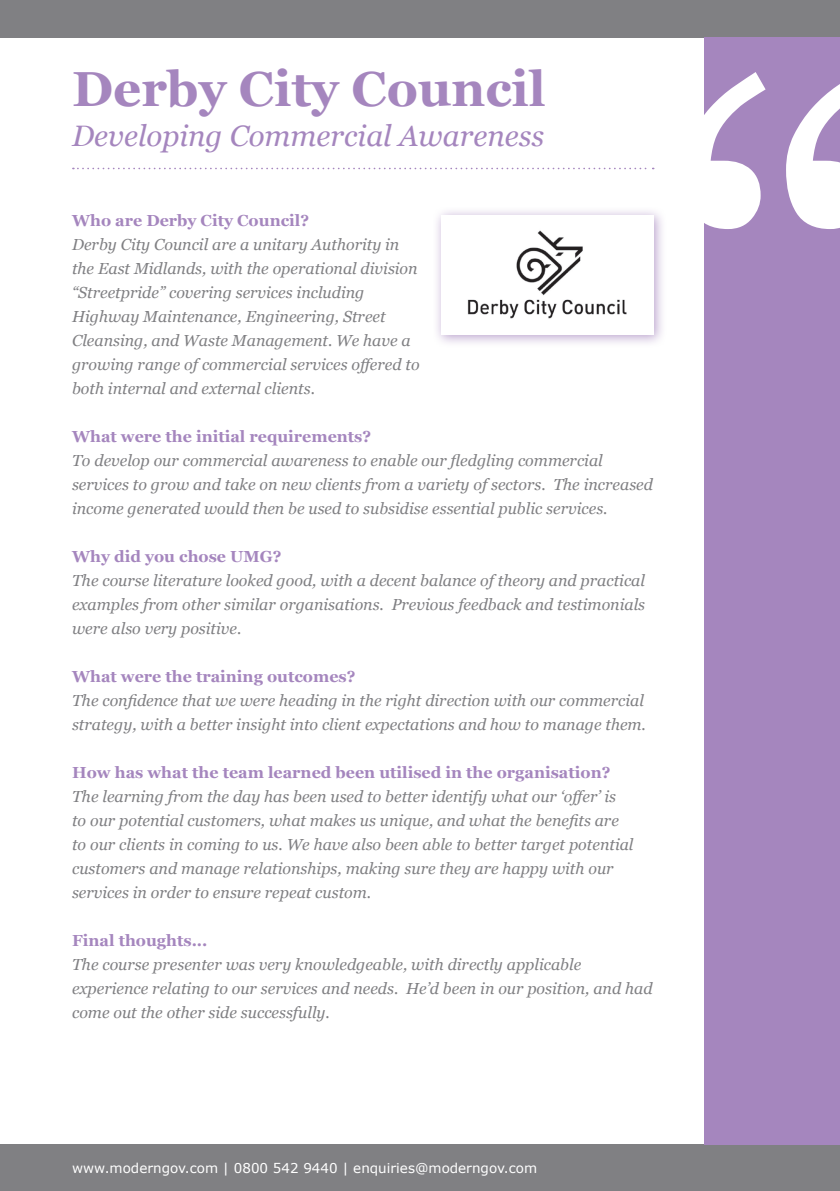
<style>
.page{position:relative;width:840px;height:1191px;background:#fff}
.page>*{position:absolute;margin:0;border:0;box-sizing:border-box;transform-origin:0 0}
.t1{font:700 49.2px "Georgia";color:#a586be}
.t2{font:italic 29.6px "Georgia";color:#a586be}
.t3{font:italic 16px/24px "Georgia";color:#808083}
.t4{font:700 16px "Georgia";color:#a586be}
.t5{font:13.4px "Verdana";color:#fff}
</style>
<div class="page">
<div style="left:0;top:1144px;width:839px;height:47px;background:#808083"></div>
<div style="left:0;top:0;width:839px;height:37px;background:#808083"></div>
<div style="left:704px;top:37px;width:135px;height:1107px;background:#a586be"></div>
<svg style="left:704px;top:72px;width:135px;height:157px"></svg>
<svg style="left:73px;top:168px;width:580px;height:1px"></svg>
<div style="left:432px;top:206px;width:235px;height:142px;background:#a586be;opacity:.75"></div>
<div style="left:440px;top:215px;width:213px;height:119px;background:#fff"></div>
<img style="left:467px;top:230px;width:160px;height:89px">
<p class="t1" style="left:72px;top:57px;width:475px">Derby City Council</p>
<p class="t2" style="left:72px;top:117px;width:473px">Developing Commercial Awareness</p>
<p class="t4" style="left:72px;top:210px;width:238px">Who are Derby City Council?</p>
<p class="t3" style="left:72px;top:232px;width:349px">Derby City Council are a unitary Authority in the East Midlands, with the operational division “Streetpride” covering services including Highway Maintenance, Engineering, Street Cleansing, and Waste Management. We have a growing range of commercial services offered to both internal and external clients.</p>
<p class="t4" style="left:72px;top:426px;width:300px">What were the initial requirements?</p>
<p class="t3" style="left:72px;top:448px;width:582px">To develop our commercial awareness to enable our fledgling commercial services to grow and take on new clients from a variety of sectors. The increased income generated would then be used to subsidise essential public services.</p>
<p class="t4" style="left:72px;top:546px;width:211px">Why did you chose UMG?</p>
<p class="t3" style="left:72px;top:568px;width:574px;text-align:justify">The course literature looked good, with a decent balance of theory and practical examples from other similar organisations. Previous feedback and testimonials were also very positive.</p>
<p class="t4" style="left:72px;top:666px;width:285px">What were the training outcomes?</p>
<p class="t3" style="left:72px;top:688px;width:575px">The confidence that we were heading in the right direction with our commercial strategy, with a better insight into client expectations and how to manage them.</p>
<p class="t4" style="left:72px;top:762px;width:539px">How has what the team learned been utilised in the organisation?</p>
<p class="t3" style="left:72px;top:784px;width:562px">The learning from the day has been used to better identify what our ‘offer’ is to our potential customers, what makes us unique, and what the benefits are to our clients in coming to us. We have also been able to better target potential customers and manage relationships, making sure they are happy with our services in order to ensure repeat custom.</p>
<p class="t4" style="left:72px;top:930px;width:137px">Final thoughts...</p>
<p class="t3" style="left:72px;top:952px;width:581px">The course presenter was very knowledgeable, with directly applicable experience relating to our services and needs. He’d been in our position, and had come out the other side successfully.</p>
<p class="t5" style="left:72px;top:1158px;width:466px">www.moderngov.com | 0800 542 9440 | enquiries@moderngov.com</p>
</div>
